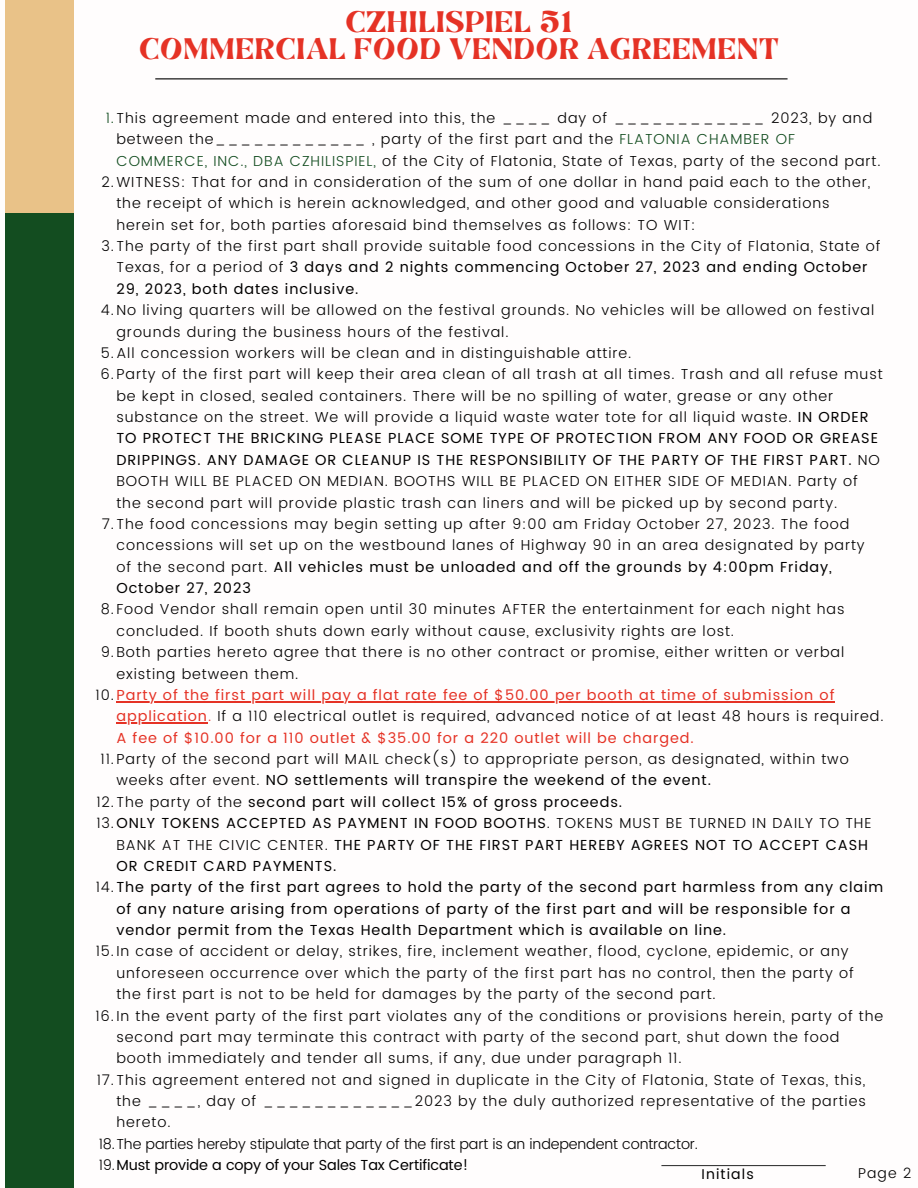
<style>
.page{position:relative;width:918px;height:1188px;background:#fff}
.page>*{position:absolute;margin:0;border:0;box-sizing:border-box;transform-origin:0 0}
.t1{font:23.85px "Brasika Display";letter-spacing:.065em;color:#e53225}
.t2{font:300 14.55px/21.3px "Poppins";letter-spacing:.065em;color:#000}
.t3{font:14.55px/21.3px "Poppins";letter-spacing:.065em;color:#000}
.t4{font:14.55px/21.3px "Poppins";letter-spacing:.065em;color:#e53225}
.t5{font:300 14.55px "Poppins";letter-spacing:-.01em;color:#000}
.t6{font:14.55px "Poppins";letter-spacing:-.01em;color:#000}
.t7{font:14.1px "Poppins";letter-spacing:.08em;color:#000}
.t8{font:300 14.1px "Poppins";color:#000}
.s1{color:#134d20}
.s2{font-weight:400}
.s3{font-weight:300;color:#000}
.s4{font-weight:300}
</style>
<div class="page">
<div style="left:5px;top:0;width:68px;height:247px;background:#e9c288"></div>
<div style="left:5px;top:213px;width:68px;height:975px;background:#134d20"></div>
<hr style="left:116px;top:701px;width:719px;height:1px;background:#e53225">
<hr style="left:116px;top:722px;width:92px;height:2px;background:#e53225">
<hr style="left:155px;top:78px;width:633px;height:1px;background:#000">
<hr style="left:661px;top:1165px;width:165px;height:1px;background:#3b3b3b">
<p class="t1" style="left:346px;top:3px;width:228px">CZHILISPIEL 51</p>
<p class="t1" style="left:139px;top:30px;width:641px">COMMERCIAL FOOD VENDOR AGREEMENT</p>
<p class="t2" style="left:116px;top:107px;width:766px;text-indent:-11px"><span class="s1">1.</span>This agreement made and entered into this, the ____ day of ____________ 2023, by and between the____________ , party of the first part and the <span class="s1">FLATONIA CHAMBER OF<br>COMMERCE, INC., DBA CZHILISPIEL,</span> of the City of Flatonia, State of Texas, party of the second part.</p>
<p class="t2" style="left:116px;top:171px;width:755px;text-indent:-15px">2.WITNESS: That for and in consideration of the sum of one dollar in hand paid each to the other, the receipt of which is herein acknowledged, and other good and valuable considerations herein set for, both parties aforesaid bind themselves as follows: TO WIT:</p>
<p class="t2" style="left:116px;top:235px;width:766px;text-indent:-15px">3.The party of the first part shall provide suitable food concessions in the City of Flatonia, State of<br>Texas, for a period of <span class="s2">3 days and 2 nights commencing October 27, 2023 and ending October<br>29, 2023, both dates inclusive.</span></p>
<p class="t2" style="left:116px;top:300px;width:759px;text-indent:-15px">4.No living quarters will be allowed on the festival grounds. No vehicles will be allowed on festival grounds during the business hours of the festival.</p>
<p class="t2" style="left:101px;top:342px;width:532px">5.All concession workers will be clean and in distinguishable attire.</p>
<p class="t2" style="left:116px;top:364px;width:768px;text-indent:-16px">6.Party of the first part will keep their area clean of all trash at all times. Trash and all refuse must be kept in closed, sealed containers. There will be no spilling of water, grease or any other substance on the street. We will provide a liquid waste water tote for all liquid waste. <span class="s2">IN ORDER TO PROTECT THE BRICKING PLEASE PLACE SOME TYPE OF PROTECTION FROM ANY FOOD OR GREASE DRIPPINGS. ANY DAMAGE OR CLEANUP IS THE RESPONSIBILITY OF THE PARTY OF THE FIRST PART.</span> NO BOOTH WILL BE PLACED ON MEDIAN. BOOTHS WILL BE PLACED ON EITHER SIDE OF MEDIAN. Party of the second part will provide plastic trash can liners and will be picked up by second party.</p>
<p class="t2" style="left:116px;top:513px;width:750px;text-indent:-15px">7.The food concessions may begin setting up after 9:00 am Friday October 27, 2023. The food concessions will set up on the westbound lanes of Highway 90 in an area designated by party of the second part. <span class="s2">All vehicles must be unloaded and off the grounds by 4:00pm Friday, October 27, 2023</span></p>
<p class="t2" style="left:116px;top:599px;width:730px;text-indent:-16px">8.Food Vendor shall remain open until 30 minutes AFTER the entertainment for each night has concluded. If booth shuts down early without cause, exclusivity rights are lost.</p>
<p class="t2" style="left:116px;top:642px;width:729px;text-indent:-16px">9.Both parties hereto agree that there is no other contract or promise, either written or verbal existing between them.</p>
<p class="t4" style="left:116px;top:684px;width:769px;text-indent:-21px"><span class="s3">10.</span>Party of the first part will pay a flat rate fee of $50.00 per booth at time of submission of application<span class="s4">.</span> <span class="s3">If a 110 electrical outlet is required, advanced notice of at least 48 hours is required.<br></span>A fee of $10.00 for a 110 outlet &amp; $35.00 for a 220 outlet will be charged.</p>
<p class="t2" style="left:116px;top:748px;width:734px;text-indent:-16px">11.Party of the second part will MAIL check(s) to appropriate person, as designated, within two weeks after event. <span class="s2">NO settlements will transpire the weekend of the event.</span></p>
<p class="t3" style="left:96px;top:791px;width:527px"><span class="s4">12.The party of the</span> second part will collect 15% of gross proceeds.</p>
<p class="t3" style="left:116px;top:813px;width:757px;text-indent:-20px"><span class="s4">13.</span>ONLY TOKENS ACCEPTED AS PAYMENT IN FOOD BOOTHS<span class="s4">. TOKENS MUST BE TURNED IN DAILY TO THE<br>BANK AT THE CIVIC CENTER.</span> THE PARTY OF THE FIRST PART HEREBY AGREES NOT TO ACCEPT CASH<br>OR CREDIT CARD PAYMENTS.</p>
<p class="t3" style="left:116px;top:877px;width:768px;text-indent:-21px"><span class="s4">14.</span>The party of the first part agrees to hold the party of the second part harmless from any claim of any nature arising from operations of party of the first part and will be responsible for a vendor permit from the Texas Health Department which is available on line.</p>
<p class="t2" style="left:116px;top:941px;width:739px;text-indent:-21px">15.In case of accident or delay, strikes, fire, inclement weather, flood, cyclone, epidemic, or any unforeseen occurrence over which the party of the first part has no control, then the party of the first part is not to be held for damages by the party of the second part.</p>
<p class="t2" style="left:116px;top:1005px;width:768px;text-indent:-21px">16.In the event party of the first part violates any of the conditions or provisions herein, party of the second part may terminate this contract with party of the second part, shut down the food booth immediately and tender all sums, if any, due under paragraph 11.</p>
<p class="t2" style="left:116px;top:1069px;width:751px;text-align:justify;text-indent:-20px">17.This agreement entered not and signed in duplicate in the City of Flatonia, State of Texas, this, the ____, day of ____________2023 by the duly authorized representative of the parties hereto.</p>
<p class="t5" style="left:99px;top:1135px;width:601px">18.The parties hereby stipulate that party of the first part is an independent contractor.</p>
<p class="t6" style="left:99px;top:1157px;width:371px"><span class="s4">19.</span>Must provide a copy of your Sales Tax Certificate!</p>
<p class="t7" style="left:701px;top:1166px;width:54px">Initials</p>
<p class="t8" style="left:858px;top:1165px;width:55px">Page 2</p>
</div>
